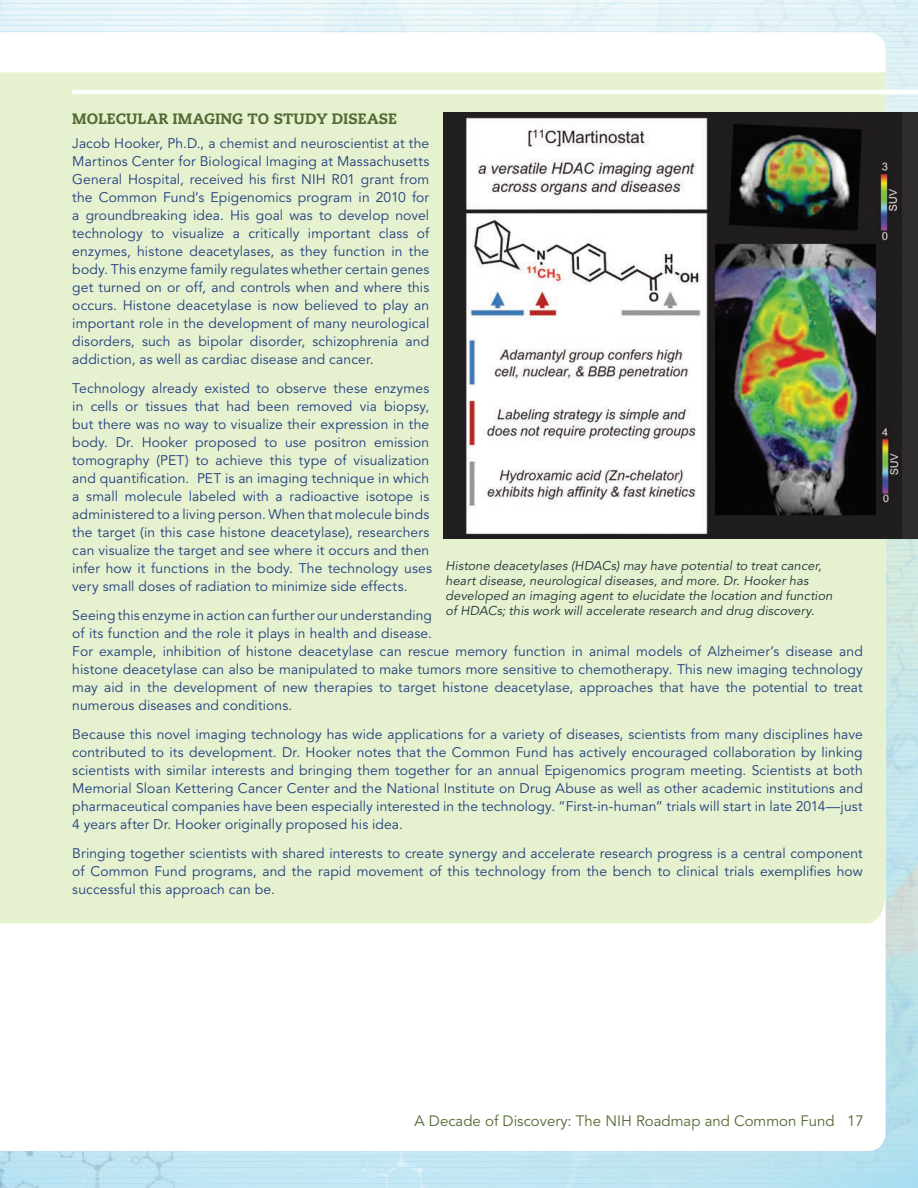
<style>
.page{position:relative;width:918px;height:1188px;background:#fff}
.page>*{position:absolute;margin:0;border:0;box-sizing:border-box;transform-origin:0 0}
.t1{font:15px "Avenir LT Std";color:#546933}
.t2{font:800 15px "Caecilia LT Std";letter-spacing:.005em;color:#546933}
.t3{font:13.8px/18px "Avenir LT Std";letter-spacing:.01em;color:#203e7d;text-align:justify}
.t4{font:italic 12.75px/15px "Avenir LT Std";letter-spacing:.01em;color:#1d3038}
</style>
<div class="page">
<div style="left:0;top:72px;width:886px;height:851px;background:#e5f1cf"></div>
<hr style="left:72px;top:90px;width:846px;height:4px;background:#fff">
<div style="left:444px;top:112px;width:474px;height:427px;background:#2e2b2c"></div>
<img style="left:444px;top:112px;width:457px;height:427px">
<h4 class="t2" style="left:72px;top:109px;width:326px">MOLECULAR IMAGING TO STUDY DISEASE</h4>
<p class="t3" style="left:72px;top:135px;width:359px">Jacob Hooker, Ph. D., a chemist and neuroscientist at the Martinos Center for Biological Imaging at Massachusetts General Hospital, received his first NIH R01 grant from the Common Fund’s Epigenomics program in 2010 for a groundbreaking idea. His goal was to develop novel technology to visualize a critically important class of enzymes, histone deacetylases, as they function in the body. This enzyme family regulates whether certain genes get turned on or off, and controls when and where this occurs. Histone deacetylase is now believed to play an important role in the development of many neurological disorders, such as bipolar disorder, schizophrenia and addiction, as well as cardiac disease and cancer.</p>
<p class="t3" style="left:72px;top:380px;width:361px;text-align:left">Technology already existed to observe these enzymes in cells or tissues that had been removed via biopsy, but there was no way to visualize their expression in the body. Dr. Hooker proposed to use positron emission tomography (PET) to achieve this type of visualization and quantification. PET is an imaging technique in which a small molecule labeled with a radioactive isotope is administered to a living person. When that molecule binds the target (in this case histone deacetylase), researchers can visualize the target and see where it occurs and then infer how it functions in the body. The technology uses very small doses of radiation to minimize side effects.</p>
<p class="t3" style="left:72px;top:607px;width:792px;text-align:left">Seeing this enzyme in action can further our understanding<br>of its function and the role it plays in health and disease.<br>For example, inhibition of histone deacetylase can rescue memory function in animal models of Alzheimer’s disease and histone deacetylase can also be manipulated to make tumors more sensitive to chemotherapy. This new imaging technology may aid in the development of new therapies to target histone deacetylase, approaches that have the potential to treat numerous diseases and conditions.</p>
<p class="t3" style="left:72px;top:725px;width:792px">Because this novel imaging technology has wide applications for a variety of diseases, scientists from many disciplines have contributed to its development. Dr. Hooker notes that the Common Fund has actively encouraged collaboration by linking scientists with similar interests and bringing them together for an annual Epigenomics program meeting. Scientists at both Memorial Sloan Kettering Cancer Center and the National Institute on Drug Abuse as well as other academic institutions and pharmaceutical companies have been especially interested in the technology. “First-in-human” trials will start in late 2014—just 4 years after Dr. Hooker originally proposed his idea.</p>
<p class="t3" style="left:72px;top:844px;width:792px">Bringing together scientists with shared interests to create synergy and accelerate research progress is a central component of Common Fund programs, and the rapid movement of this technology from the bench to clinical trials exemplifies how successful this approach can be.</p>
<p class="t4" style="left:446px;top:558px;width:389px">Histone deacetylases (HDACs) may have potential to treat cancer, heart disease, neurological diseases, and more. Dr. Hooker has developed an imaging agent to elucidate the location and function of HDACs; this work will accelerate research and drug discovery.</p>
<p class="t1" style="left:415px;top:1112px;width:451px">A Decade of Discovery: The NIH Roadmap and Common Fund 17</p>
</div>
